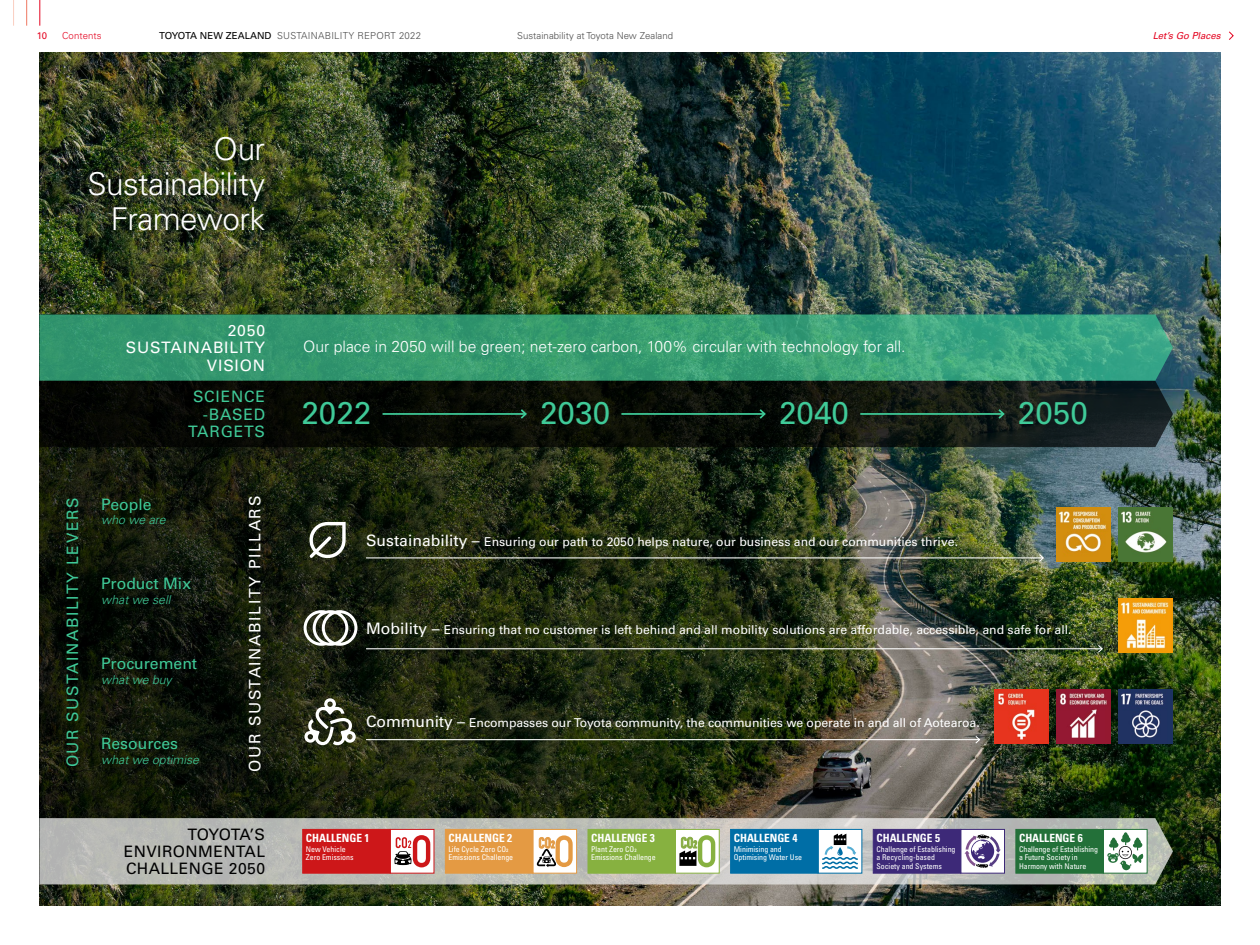
<style>
.page{position:relative;width:1260px;height:945px;background:#fff}
.page>*{position:absolute;margin:0;border:0;box-sizing:border-box;transform-origin:0 0}
.t1{font:300 31.5px/35px "Univers LT Pro 45";letter-spacing:-.02em;color:#fff;text-align:right}
.t2{font:31.5px "Univers LT Pro 55 Roman";color:#3fca98}
.t3{font:300 15.75px "Univers LT Pro 45";color:#fff}
.t4{font:15.75px/16.6px "Univers LT Pro 55 Roman";letter-spacing:.025em;color:#000;text-align:justify}
.t5{font:15.75px "Univers LT Pro 55 Roman";color:#3fca98}
.t6{font:15.75px/17.5px "Univers LT Pro 55 Roman";letter-spacing:.05em;color:#fff;text-align:right}
.t7{font:15.75px "Univers LT Pro 55 Roman";letter-spacing:.1em;color:#fff}
.t8{font:15.75px "Univers LT Pro 55 Roman";letter-spacing:.1em;color:#3fca98}
.t9{font:15.75px "Univers LT Pro 55 Roman";letter-spacing:.05em;color:#3fca98}
.t10{font:15.75px "Univers LT Pro 55 Roman";letter-spacing:.03em;color:#3fca98}
.t11{font:12.25px "Univers LT Pro 55 Roman";color:#fff}
.t12{font:italic 300 12.25px "Univers LT Pro 45";color:#3fca98}
.t13{font:700 condensed 11.38px "Univers LT Pro";color:#fff}
.t14{font:300 9.62px "Univers LT Pro 45";letter-spacing:.025em;color:#4d4d4d}
.t15{font:300 9.62px "Univers LT Pro 45";letter-spacing:.005em;color:#4d4d4d}
.t16{font:italic 9.62px "Univers LT Pro 55";color:#e40521}
.t17{font:300 9.62px "Univers LT Pro 45";letter-spacing:.01em;color:#e40521}
.t18{font:9.62px "Univers LT Pro 55 Roman";color:#e40521}
.t19{font:condensed 7.88px/8.8px "Univers LT Pro";color:#fff}
.s1{font-family:"Univers LT Pro 55 Roman";font-weight:400;color:#000}
.s2{font-size:15.75px}
</style>
<div class="page">
<img style="left:39px;top:53px;width:1182px;height:852px">
<img style="left:39px;top:447px;width:1119px;height:371px">
<svg style="left:39px;top:314px;width:1134px;height:67px"></svg>
<svg style="left:39px;top:381px;width:1134px;height:66px;fill:#0a0d06"></svg>
<hr style="left:383px;top:413px;width:143px;height:2px;background:#3fca98">
<svg style="left:519px;top:407px;width:9px;height:14px"></svg>
<hr style="left:621px;top:413px;width:144px;height:2px;background:#3fca98">
<svg style="left:758px;top:407px;width:9px;height:14px"></svg>
<hr style="left:860px;top:413px;width:143px;height:2px;background:#3fca98">
<svg style="left:997px;top:407px;width:9px;height:14px"></svg>
<svg style="left:39px;top:818px;width:1134px;height:66px;fill:#b9bbb5"></svg>
<svg style="left:304px;top:610px;width:53px;height:36px"></svg>
<hr style="left:366px;top:648px;width:736px;height:1px;background:#fff">
<svg style="left:1097px;top:644px;width:7px;height:10px"></svg>
<img style="left:1119px;top:598px;width:54px;height:55px">
<svg style="left:309px;top:522px;width:37px;height:36px"></svg>
<hr style="left:366px;top:557px;width:677px;height:1px;background:#fff">
<svg style="left:1038px;top:553px;width:7px;height:10px"></svg>
<img style="left:1057px;top:507px;width:54px;height:55px">
<img style="left:1119px;top:507px;width:54px;height:55px">
<svg style="left:304px;top:698px;width:52px;height:47px"></svg>
<hr style="left:366px;top:739px;width:614px;height:1px;background:#fff">
<svg style="left:974px;top:735px;width:7px;height:10px"></svg>
<img style="left:995px;top:689px;width:54px;height:55px">
<img style="left:1057px;top:689px;width:54px;height:55px">
<img style="left:1119px;top:689px;width:54px;height:55px">
<div style="left:390px;top:829px;width:44px;height:45px;background:#fff;border:1px solid #cd1719"></div>
<div style="left:302px;top:829px;width:89px;height:45px;background:#cd1719;border:1px solid #cd1719"></div>
<svg style="left:394px;top:835px;width:36px;height:32px"></svg>
<div style="left:532px;top:829px;width:45px;height:45px;background:#fff;border:1px solid #e49a43"></div>
<div style="left:445px;top:829px;width:88px;height:45px;background:#e49a43;border:1px solid #e49a43"></div>
<svg style="left:537px;top:835px;width:36px;height:32px"></svg>
<div style="left:675px;top:829px;width:45px;height:45px;background:#fff;border:1px solid #87b140"></div>
<div style="left:588px;top:829px;width:88px;height:45px;background:#87b140;border:1px solid #87b140"></div>
<svg style="left:679px;top:835px;width:36px;height:32px"></svg>
<div style="left:818px;top:829px;width:44px;height:45px;background:#fff"></div>
<div style="left:730px;top:829px;width:89px;height:45px;background:#006ea6;border:1px solid #006ea6"></div>
<svg style="left:822px;top:834px;width:36px;height:35px"></svg>
<div style="left:960px;top:829px;width:45px;height:45px;background:#fff;border:1px solid #3d2978"></div>
<div style="left:873px;top:829px;width:88px;height:45px;background:#3d2978;border:1px solid #3d2978"></div>
<svg style="left:965px;top:835px;width:36px;height:33px"></svg>
<div style="left:1103px;top:829px;width:45px;height:45px;background:#fff;border:1px solid #237039"></div>
<div style="left:1015px;top:829px;width:89px;height:45px;background:#237039;border:1px solid #237039"></div>
<svg style="left:1107px;top:832px;width:36px;height:38px"></svg>
<svg style="left:26px;top:0;width:1px;height:26px"></svg>
<svg style="left:39px;top:0;width:1px;height:26px"></svg>
<svg style="left:13px;top:0;width:1px;height:26px"></svg>
<svg style="left:1229px;top:31px;width:5px;height:9px"></svg>
<p class="t18" style="left:37px;top:29px;width:12px">10</p>
<p class="t17" style="left:62px;top:30px;width:41px">Contents</p>
<p class="t14" style="left:159px;top:30px;width:263px"><span class="s1">TOYOTA NEW ZEALAND</span> SUSTAINABILITY REPORT 2022</p>
<p class="t15" style="left:517px;top:30px;width:158px">Sustainability at Toyota New Zealand</p>
<p class="t16" style="left:1153px;top:29px;width:69px">Let’s Go Places</p>
<h1 class="t1" style="left:87px;top:131px;width:179px">Our<br>Sustainability<br>Framework</h1>
<p class="t6" style="left:126px;top:321px;width:141px">2050<br>SUSTAINABILITY<br>VISION</p>
<p class="t9" style="left:193px;top:386px;width:74px">SCIENCE</p>
<p class="t10" style="left:203px;top:403px;width:64px">-BASED</p>
<p class="t3" style="left:303px;top:336px;width:604px">Our place in 2050 will be green; net-zero carbon, 100% circular with technology for all.</p>
<p class="t9" style="left:188px;top:421px;width:185px">TARGETS <sup>2022</sup></p>
<h1 class="t2" style="left:540px;top:391px;width:72px">2030</h1>
<h1 class="t2" style="left:779px;top:391px;width:72px">2040</h1>
<h1 class="t2" style="left:1018px;top:391px;width:72px">2050</h1>
<p class="t8" style="left:62px;top:767px;width:272px;rotate:-90deg">OUR SUSTAINABILITY LEVERS</p>
<p class="t10" style="left:101px;top:493px;width:52px">People</p>
<p class="t12" style="left:101px;top:512px;width:66px">who we are</p>
<p class="t5" style="left:101px;top:573px;width:91px">Product Mix</p>
<p class="t12" style="left:101px;top:592px;width:71px">what we sell</p>
<p class="t5" style="left:101px;top:653px;width:97px">Procurement</p>
<p class="t12" style="left:101px;top:672px;width:72px">what we buy</p>
<p class="t5" style="left:101px;top:733px;width:78px">Resources</p>
<p class="t12" style="left:101px;top:752px;width:99px">what we optimise</p>
<p class="t7" style="left:244px;top:772px;width:277px;rotate:-90deg">OUR SUSTAINABILITY PILLARS</p>
<p class="t4" style="left:124px;top:826px;width:143px;text-indent:64px">TOYOTA’S ENVIRONMENTAL CHALLENGE 2050</p>
<p class="t11" style="left:366px;top:533px;width:594px"><span class="s2">Sustainability –</span> Ensuring our path to 2050 helps nature, our business and our communities thrive.</p>
<p class="t11" style="left:366px;top:621px;width:707px"><span class="s2">Mobility –</span> Ensuring that no customer is left behind and all mobility solutions are affordable, accessible, and safe for all.</p>
<p class="t11" style="left:366px;top:715px;width:615px"><span class="s2">Community –</span> Encompasses our Toyota community, the communities we operate in and all of Aotearoa.</p>
<p class="t13" style="left:306px;top:831px;width:65px">CHALLENGE 1</p>
<p class="t19" style="left:306px;top:844px;width:49px">New Vehicle<br>Zero Emissions</p>
<p class="t13" style="left:449px;top:831px;width:65px">CHALLENGE 2</p>
<p class="t19" style="left:449px;top:844px;width:66px">Life Cycle Zero CO₂<br>Emissions Challenge</p>
<p class="t13" style="left:591px;top:831px;width:65px">CHALLENGE 3</p>
<p class="t19" style="left:591px;top:844px;width:66px">Plant Zero CO₂<br>Emissions Challenge</p>
<p class="t13" style="left:734px;top:831px;width:65px">CHALLENGE 4</p>
<p class="t19" style="left:734px;top:844px;width:70px">Minimising and<br>Optimising Water Use</p>
<p class="t13" style="left:876px;top:831px;width:65px">CHALLENGE 5</p>
<p class="t19" style="left:876px;top:844px;width:81px">Challenge of Establishing a Recycling-based<br>Society and Systems</p>
<p class="t13" style="left:1019px;top:831px;width:65px">CHALLENGE 6</p>
<p class="t19" style="left:1019px;top:844px;width:81px">Challenge of Establishing a Future Society in<br>Harmony with Nature</p>
</div>
